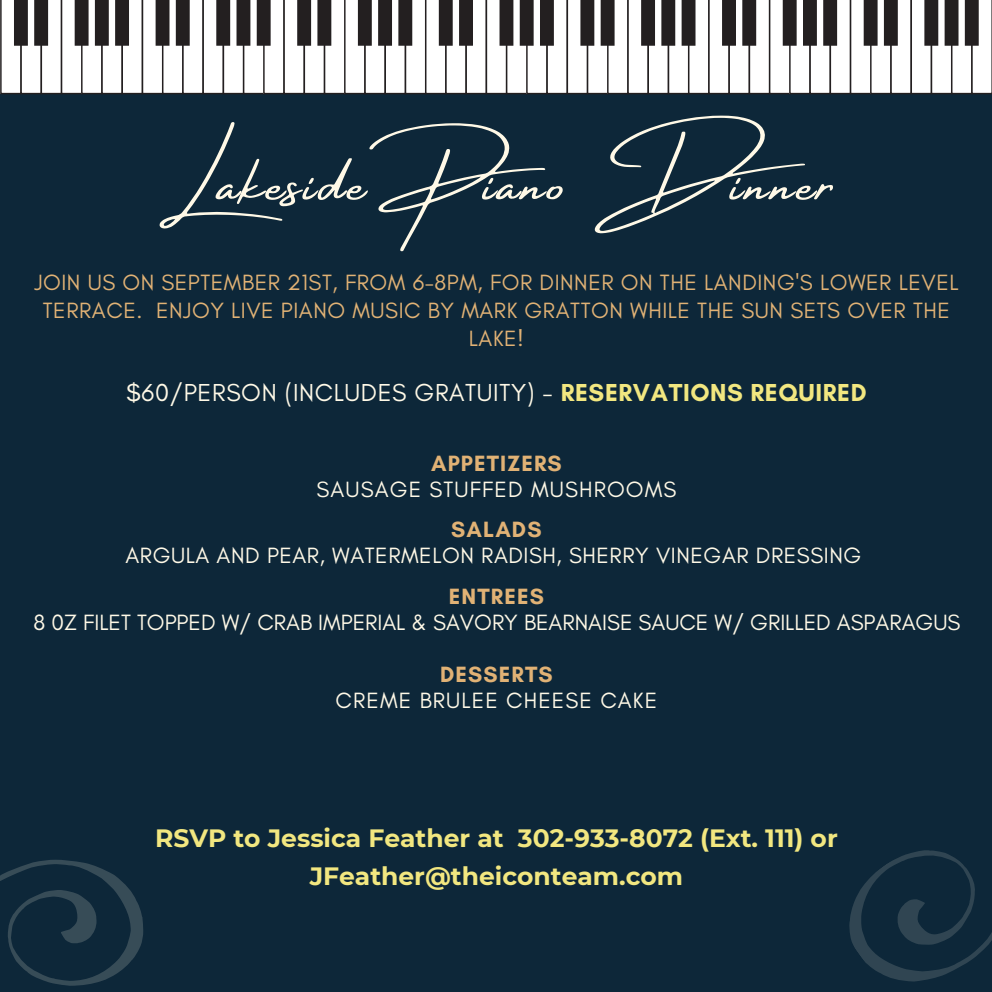
<style>
.page{position:relative;width:992px;height:992px;background:#0d2739}
.page>*{position:absolute;margin:0;border:0;box-sizing:border-box;transform-origin:0 0}
.t1{font:62.5px "Amsterdam Four";letter-spacing:.05em;color:#fff9e7}
.t2{font:700 25px/37.5px "Montserrat";color:#f2e780;text-align:center}
.t3{font:25px "Glacial Indifference";letter-spacing:.025em;color:#fff9e7}
.t4{font:22.5px/28.2px "Glacial Indifference";letter-spacing:.025em;color:#e1b275;text-align:center}
.t5{font:22.5px "Glacial Indifference";color:#fff9e7}
.t6{font:22.5px "Glacial Indifference";letter-spacing:.025em;color:#fff9e7}
.t7{font:22.5px "Glacial Indifference";letter-spacing:.05em;color:#fff9e7}
.t8{font:700 22.5px "Glacial Indifference";letter-spacing:.05em;color:#e1b275}
.s1{font-weight:700;color:#f2e780}
</style>
<div class="page">
<svg style="left:849px;top:850px;width:143px;height:132px"></svg>
<svg style="left:0;top:859px;width:143px;height:127px"></svg>
<svg style="left:0;top:0;width:992px;height:94px;background:#bcbbbb"></svg>
<h1 class="t1" style="left:159px;top:148px;width:676px">Lakeside Piano Dinner</h1>
<p class="t4" style="left:34px;top:268px;width:926px">JOIN US ON SEPTEMBER 21ST, FROM 6-8PM, FOR DINNER ON THE LANDING'S LOWER LEVEL<br>TERRACE. ENJOY LIVE PIANO MUSIC BY MARK GRATTON WHILE THE SUN SETS OVER THE<br>LAKE!</p>
<p class="t3" style="left:126px;top:378px;width:742px">$60/PERSON (INCLUDES GRATUITY) - <span class="s1">RESERVATIONS REQUIRED</span></p>
<p class="t8" style="left:431px;top:449px;width:132px">APPETIZERS</p>
<p class="t7" style="left:316px;top:475px;width:362px">SAUSAGE STUFFED MUSHROOMS</p>
<p class="t8" style="left:451px;top:516px;width:92px">SALADS</p>
<p class="t6" style="left:125px;top:542px;width:737px">ARGULA AND PEAR, WATERMELON RADISH, SHERRY VINEGAR DRESSING</p>
<p class="t8" style="left:449px;top:583px;width:97px">ENTREES</p>
<p class="t5" style="left:34px;top:609px;width:928px">8 0Z FILET TOPPED W/ CRAB IMPERIAL &amp; SAVORY BEARNAISE SAUCE W/ GRILLED ASPARAGUS</p>
<p class="t8" style="left:440px;top:661px;width:114px">DESSERTS</p>
<p class="t7" style="left:336px;top:687px;width:323px">CREME BRULEE CHEESE CAKE</p>
<p class="t2" style="left:155px;top:820px;width:684px">RSVP to Jessica Feather at 302-933-8072 (Ext. 111) or<br>JFeather@theiconteam.com</p>
</div>
